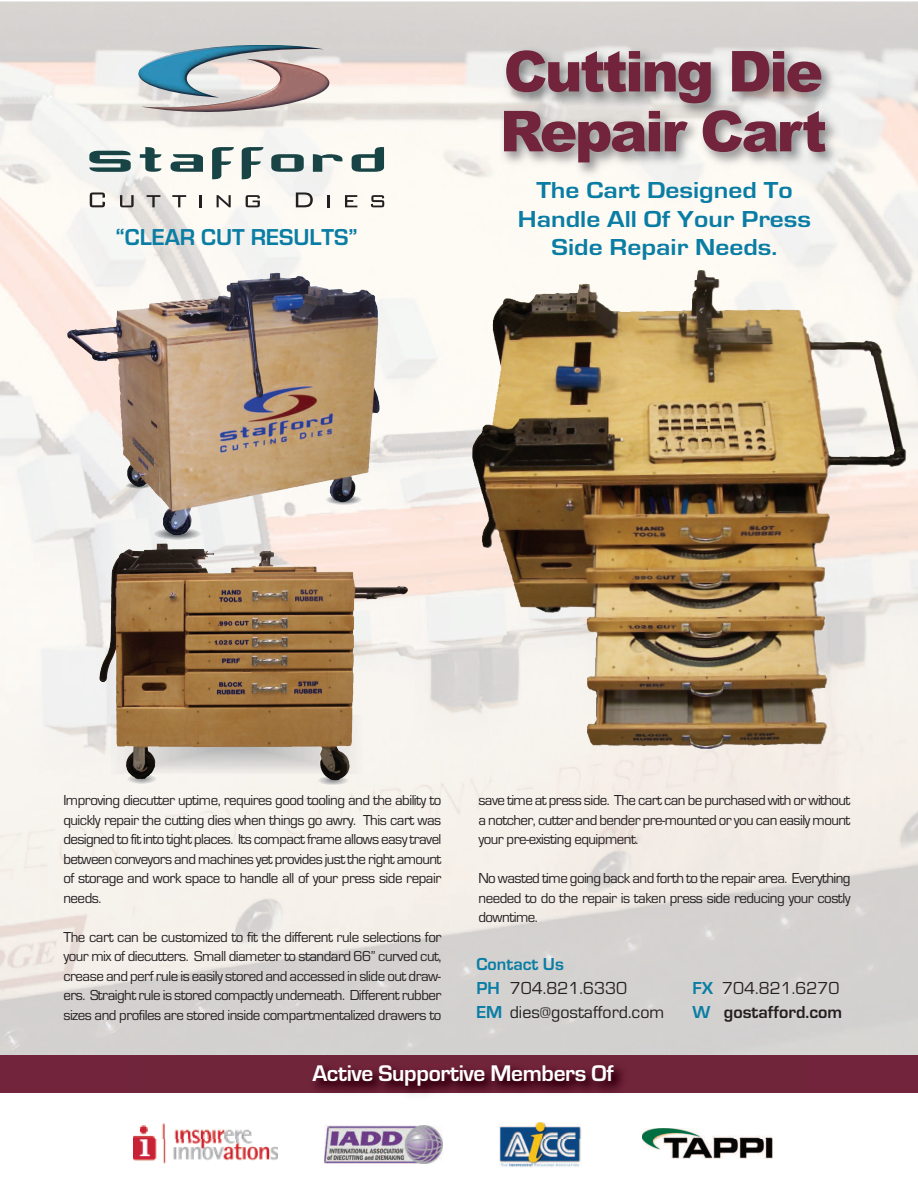
<style>
.page{position:relative;width:918px;height:1188px;background:#fff}
.page>*{position:absolute;margin:0;border:0;box-sizing:border-box;transform-origin:0 0}
.t1{font:900 56.4px/59.8px "Arial";letter-spacing:-.045em;color:#71243b}
.t2{font:700 24px/28.5px "Eurostile";color:#0a7da4;text-align:center;scale:1.15 1}
.t3{font:700 23.85px "Eurostile";color:#0a7da4}
.t4{font:700 23.55px "Eurostile";letter-spacing:-.015em;color:#fff}
.t5{font:18px/24px "Eurostile";color:#231f20}
.t6{font:700 18px "Eurostile";color:#231f20}
.t7{font:15px/19.5px "Eurostile";letter-spacing:-.035em;color:#231f20;text-align:justify}
.s1{font-weight:700;color:#0a7da4}
.s2{color:#0a7da4}
</style>
<div class="page">
<img style="left:0;top:2px;width:918px;height:1053px">
<svg style="left:89px;top:151px;width:42px;height:21px"></svg>
<svg style="left:140px;top:147px;width:21px;height:25px"></svg>
<svg style="left:171px;top:154px;width:32px;height:18px"></svg>
<svg style="left:212px;top:147px;width:22px;height:32px"></svg>
<svg style="left:242px;top:147px;width:21px;height:32px"></svg>
<svg style="left:271px;top:154px;width:33px;height:18px"></svg>
<svg style="left:313px;top:154px;width:29px;height:18px"></svg>
<svg style="left:352px;top:147px;width:32px;height:25px"></svg>
<svg style="left:90px;top:192px;width:15px;height:15px"></svg>
<svg style="left:120px;top:195px;width:14px;height:12px"></svg>
<svg style="left:147px;top:195px;width:13px;height:12px"></svg>
<svg style="left:172px;top:195px;width:14px;height:12px"></svg>
<svg style="left:199px;top:195px;width:2px;height:12px"></svg>
<svg style="left:217px;top:195px;width:14px;height:12px"></svg>
<svg style="left:246px;top:195px;width:14px;height:12px"></svg>
<svg style="left:296px;top:192px;width:17px;height:15px"></svg>
<svg style="left:328px;top:195px;width:2px;height:12px"></svg>
<svg style="left:345px;top:195px;width:12px;height:12px"></svg>
<svg style="left:371px;top:195px;width:13px;height:12px"></svg>
<img style="left:138px;top:45px;width:192px;height:68px">
<img style="left:324px;top:1138px;width:118px;height:25px">
<img style="left:500px;top:1138px;width:82px;height:29px">
<img style="left:643px;top:1138px;width:129px;height:21px">
<div style="left:0;top:1055px;width:918px;height:37px;background:#71243b"></div>
<img style="left:133px;top:1138px;width:144px;height:25px">
<img style="left:133px;top:1066px;width:672px;height:72px">
<img style="left:324px;top:1126px;width:118px;height:12px">
<img style="left:500px;top:1123px;width:82px;height:15px">
<img style="left:643px;top:1128px;width:129px;height:10px">
<img style="left:451px;top:39px;width:438px;height:222px">
<img style="left:154px;top:528px;width:48px;height:12px">
<img style="left:325px;top:494px;width:37px;height:12px">
<img style="left:126px;top:483px;width:27px;height:6px">
<img style="left:67px;top:273px;width:275px;height:63px">
<img style="left:472px;top:270px;width:248px;height:177px">
<img style="left:110px;top:715px;width:254px;height:60px">
<img style="left:126px;top:775px;width:32px;height:9px">
<svg style="left:135px;top:774px;width:14px;height:1px"></svg>
<img style="left:317px;top:776px;width:32px;height:10px">
<img style="left:99px;top:543px;width:115px;height:137px">
<h3 class="t3" style="left:116px;top:222px;width:243px">“CLEAR CUT RESULTS”</h3>
<h1 class="t1" style="left:500px;top:42px;width:329px">Cutting Die<br>Repair Cart</h1>
<h2 class="t2" style="left:518px;top:176px;width:257px">The Cart Designed To<br>Handle All Of Your Press<br>Side Repair Needs.</h2>
<p class="t7" style="left:63px;top:790px;width:380px">Improving diecutter uptime, requires good tooling and the ability to quickly repair the cutting dies when things go awry. This cart was designed to fit into tight places. Its compact frame allows easy travel between conveyors and machines yet provides just the right amount of storage and work space to handle all of your press side repair needs.</p>
<p class="t7" style="left:63px;top:927px;width:380px">The cart can be customized to fit the different rule selections for your mix of diecutters. Small diameter to standard 66” curved cut, crease and perf rule is easily stored and accessed in slide out draw&shy;ers. Straight rule is stored compactly underneath. Different rubber sizes and profiles are stored inside compartmentalized drawers to</p>
<p class="t7" style="left:478px;top:790px;width:374px">save time at press side. The cart can be purchased with or without a notcher, cutter and bender pre-mounted or you can easily mount your pre-existing equipment.</p>
<p class="t7" style="left:478px;top:868px;width:374px">No wasted time going back and forth to the repair area. Everything needed to do the repair is taken press side reducing your costly downtime.</p>
<p class="t5" style="left:477px;top:952px;width:152px"><span class="s1">Contact Us<br>PH</span> 704.821.6330</p>
<p class="t5" style="left:693px;top:976px;width:149px"><span class="s1">FX</span> 704.821.6270</p>
<p class="t5" style="left:477px;top:1000px;width:189px"><span class="s1">EM</span> dies@gostafford.com</p>
<p class="t6" style="left:693px;top:1002px;width:151px"><span class="s2">W</span> gostafford.com</p>
<h3 class="t4" style="left:312px;top:1059px;width:303px">Active Supportive Members Of</h3>
</div>
